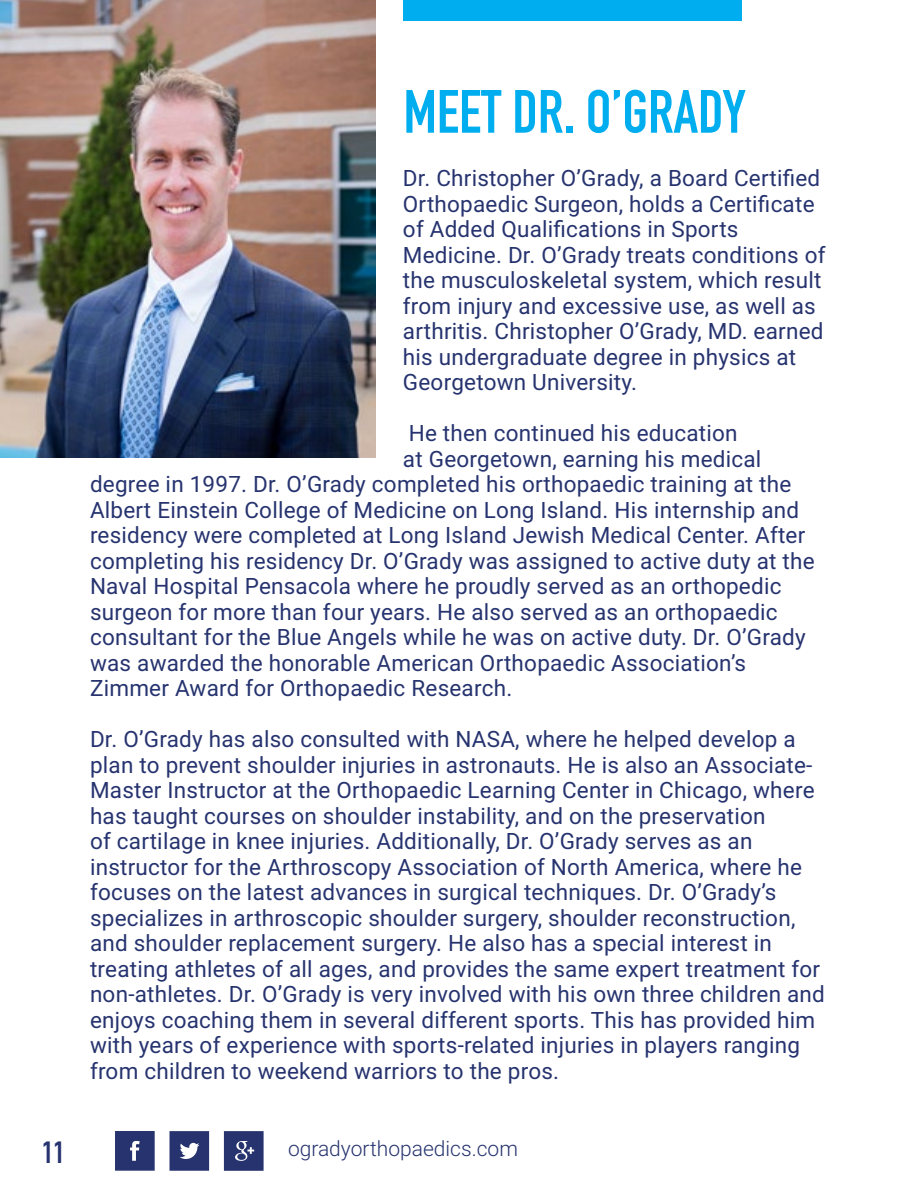
<style>
.page{position:relative;width:918px;height:1188px;background:#fff}
.page>*{position:absolute;margin:0;border:0;box-sizing:border-box;transform-origin:0 0}
.t1{font:700 60px "DIN Condensed";color:#00aeef}
.t2{font:700 30px "DIN Condensed";color:#26336f}
.t3{font:22.5px/25.5px "Roboto";letter-spacing:.01em;color:#26336f}
.t4{font:300 21px "Roboto";color:#26336f}
</style>
<div class="page">
<svg style="left:115px;top:1131px;width:40px;height:40px;background:#37437a"></svg>
<svg style="left:170px;top:1131px;width:39px;height:40px;background:#434d81"></svg>
<svg style="left:224px;top:1131px;width:40px;height:40px;background:#39447b"></svg>
<img style="left:0;top:0;width:376px;height:458px">
<div style="left:404px;top:0;width:338px;height:21px;background:#00aeef"></div>
<h1 class="t1" style="left:404px;top:76px;width:344px">MEET DR. O’GRADY</h1>
<p class="t3" style="left:403px;top:165px;width:424px">Dr. Christopher O’Grady, a Board Certified Orthopaedic Surgeon, holds a Certificate of Added Qualifications in Sports Medicine. Dr. O’Grady treats conditions of the musculoskeletal system, which result from injury and excessive use, as well as arthritis. Christopher O’Grady, MD. earned his undergraduate degree in physics at Georgetown University.</p>
<p class="t3" style="left:409px;top:420px;width:330px">He then continued his education</p>
<p class="t3" style="left:403px;top:445px;width:360px">at Georgetown, earning his medical</p>
<p class="t3" style="left:90px;top:471px;width:703px">degree in 1997. Dr. O’Grady completed his orthopaedic training at the</p>
<p class="t3" style="left:90px;top:496px;width:711px">Albert Einstein College of Medicine on Long Island. His internship and</p>
<p class="t3" style="left:90px;top:522px;width:717px">residency were completed at Long Island Jewish Medical Center. After</p>
<p class="t3" style="left:90px;top:547px;width:726px">completing his residency Dr. O’Grady was assigned to active duty at the</p>
<p class="t3" style="left:90px;top:573px;width:693px">Naval Hospital Pensacola where he proudly served as an orthopedic</p>
<p class="t3" style="left:90px;top:598px;width:689px">surgeon for more than four years. He also served as an orthopaedic</p>
<p class="t3" style="left:90px;top:624px;width:717px">consultant for the Blue Angels while he was on active duty. Dr. O’Grady</p>
<p class="t3" style="left:90px;top:649px;width:658px">was awarded the honorable American Orthopaedic Association’s</p>
<p class="t3" style="left:90px;top:675px;width:424px">Zimmer Award for Orthopaedic Research.</p>
<p class="t3" style="left:90px;top:726px;width:736px">Dr. O’Grady has also consulted with NASA, where he helped develop a plan to prevent shoulder injuries in astronauts. He is also an Associate-Master Instructor at the Orthopaedic Learning Center in Chicago, where has taught courses on shoulder instability, and on the preservation<br>of cartilage in knee injuries. Additionally, Dr. O’Grady serves as an instructor for the Arthroscopy Association of North America, where he focuses on the latest advances in surgical techniques. Dr. O’Grady’s specializes in arthroscopic shoulder surgery, shoulder reconstruction, and shoulder replacement surgery. He also has a special interest in treating athletes of all ages, and provides the same expert treatment for non-athletes. Dr. O’Grady is very involved with his own three children and enjoys coaching them in several different sports. This has provided him with years of experience with sports-related injuries in players ranging from children to weekend warriors to the pros.</p>
<h2 class="t2" style="left:42px;top:1135px;width:24px">11</h2>
<p class="t4" style="left:288px;top:1134px;width:231px">ogradyorthopaedics.com</p>
</div>
